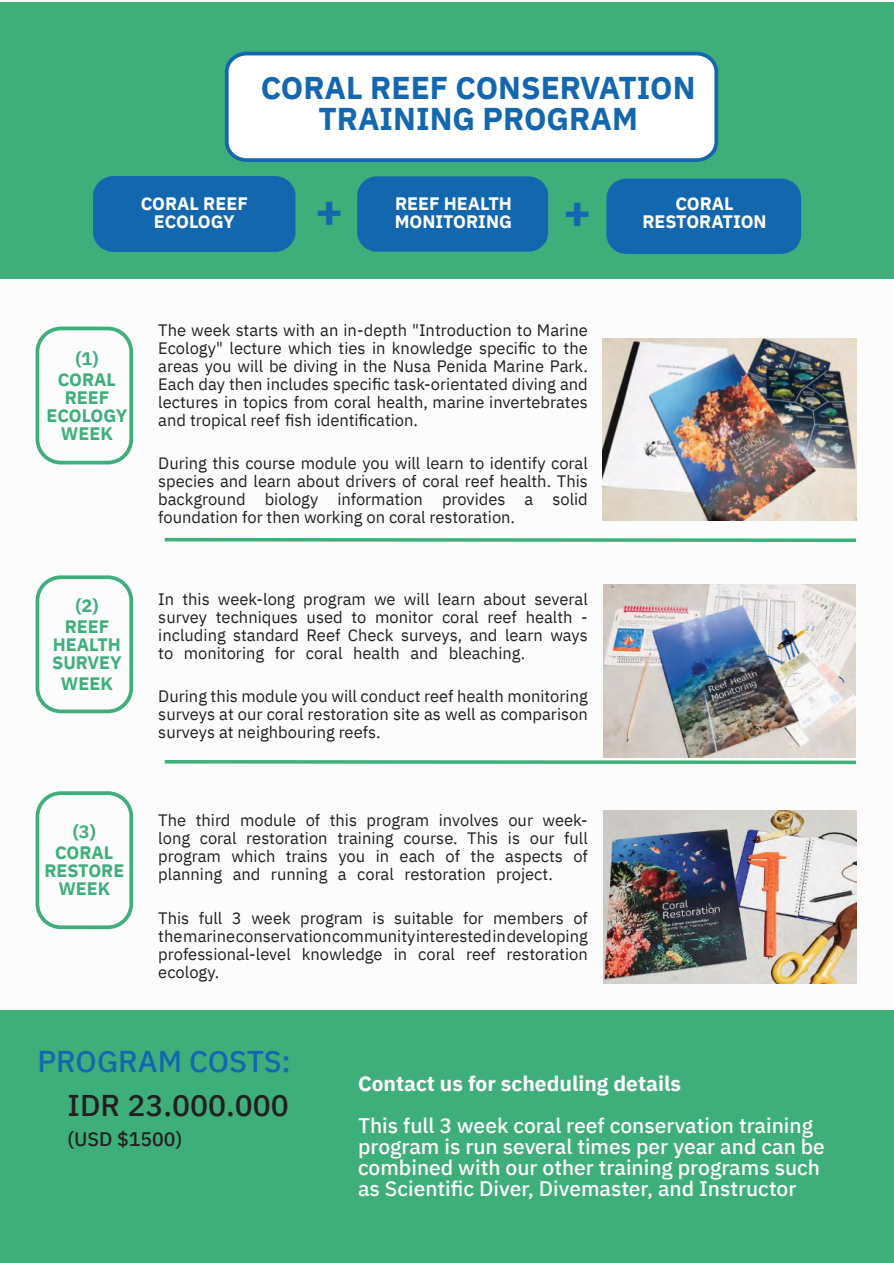
<style>
.page{position:relative;width:894px;height:1263px;background:#fff}
.page>*{position:absolute;margin:0;border:0;box-sizing:border-box;transform-origin:0 0}
.t1{font:700 48.3px "IBM Plex Sans";color:#1367af}
.t2{font:700 31.5px/31.5px "IBM Plex Sans";color:#1367af;text-align:center}
.t3{font:500 30px "IBM Plex Sans";color:#1367af}
.t4{font:500 30px "IBM Plex Sans";color:#231f20}
.t5{font:500 21px/21px "IBM Plex Sans";color:#fff}
.t6{font:700 21px "IBM Plex Sans";color:#fff}
.t7{font:500 19.5px "IBM Plex Sans";color:#231f20}
.t8{font:700 18px/18px "IBM Plex Sans";color:#3eaf7a;text-align:center}
.t9{font:700 18px/18px "IBM Plex Sans";color:#fff;text-align:center}
.t10{font:16.5px/18px "IBM Plex Sans";color:#231f20;text-align:justify}
</style>
<div class="page">
<div style="left:0;top:2px;width:893px;height:1261px;background:#3eaf7a"></div>
<div style="left:0;top:279px;width:893px;height:730px;background:#fdfcfc"></div>
<div style="left:36px;top:327px;width:97px;height:137px;background:#fdfcfc;border:4px solid #3eaf7a;border-radius:23px"></div>
<svg style="left:165px;top:538px;width:690px;height:4px;background:#55b889"></svg>
<svg style="left:165px;top:760px;width:690px;height:4px;background:#55b88a"></svg>
<div style="left:93px;top:176px;width:202px;height:76px;background:#1367af;border-radius:20px"></div>
<div style="left:357px;top:176px;width:191px;height:76px;background:#1367af;border-radius:20px"></div>
<div style="left:606px;top:179px;width:194px;height:75px;background:#1367af;border-radius:20px"></div>
<div style="left:36px;top:575px;width:97px;height:138px;background:#fdfcfc;border:4px solid #3eaf7a;border-radius:23px"></div>
<div style="left:36px;top:791px;width:97px;height:138px;background:#fdfcfc;border:4px solid #3eaf7a;border-radius:23px"></div>
<img style="left:603px;top:584px;width:251px;height:174px">
<img style="left:602px;top:338px;width:253px;height:182px">
<img style="left:603px;top:810px;width:253px;height:174px">
<div style="left:225px;top:52px;width:493px;height:110px;background:#fff;border:4px solid #1367af;border-radius:19px"></div>
<h2 class="t2" style="left:261px;top:74px;width:436px">CORAL REEF CONSERVATION<br>TRAINING PROGRAM</h2>
<p class="t9" style="left:141px;top:196px;width:109px">CORAL REEF<br>ECOLOGY</p>
<p class="t9" style="left:395px;top:196px;width:119px;text-align:left">REEF HEALTH<br>MONITORING</p>
<h1 class="t1" style="left:315px;top:190px;width:30px">+</h1>
<h1 class="t1" style="left:562px;top:191px;width:30px">+</h1>
<p class="t8" style="left:58px;top:349px;width:60px;line-height:21.1px">(1)<br>CORAL</p>
<p class="t8" style="left:46px;top:390px;width:82px">REEF<br>ECOLOGY<br>WEEK</p>
<p class="t8" style="left:65px;top:596px;width:46px;line-height:21.1px">(2)<br>REEF</p>
<p class="t8" style="left:52px;top:637px;width:71px;text-align:left">HEALTH<br>SURVEY</p>
<p class="t8" style="left:61px;top:676px;width:53px">WEEK</p>
<p class="t8" style="left:55px;top:823px;width:60px;line-height:21.1px">(3)<br>CORAL</p>
<p class="t8" style="left:44px;top:863px;width:81px">RESTORE<br>WEEK</p>
<p class="t10" style="left:158px;top:323px;width:431px">The week starts with an in-depth "Introduction to Marine Ecology" lecture which ties in knowledge specific to the areas you will be diving in the Nusa Penida Marine Park.<br>Each day then includes specific task-orientated diving and lectures in topics from coral health, marine invertebrates and tropical reef fish identification.</p>
<p class="t10" style="left:158px;top:456px;width:431px">During this course module you will learn to identify coral species and learn about drivers of coral reef health. This background biology information provides a solid foundation for then working on coral restoration.</p>
<p class="t10" style="left:158px;top:591px;width:431px">In this week-long program we will learn about several survey techniques used to monitor coral reef health - including standard Reef Check surveys, and learn ways to monitoring for coral health and bleaching.</p>
<p class="t10" style="left:158px;top:688px;width:431px">During this module you will conduct reef health monitoring surveys at our coral restoration site as well as comparison surveys at neighbouring reefs.</p>
<p class="t10" style="left:158px;top:813px;width:431px">The third module of this program involves our week&shy;long coral restoration training course. This is our full program which trains you in each of the aspects of planning and running a coral restoration project.</p>
<p class="t10" style="left:158px;top:910px;width:431px">This full 3 week program is suitable for members of themarineconservationcommunityinterestedindeveloping professional-level knowledge in coral reef restoration ecology.</p>
<h3 class="t3" style="left:37px;top:1049px;width:255px">PROGRAM COSTS:</h3>
<p class="t9" style="left:642px;top:196px;width:126px">CORAL<br>RESTORATION</p>
<h3 class="t4" style="left:68px;top:1093px;width:223px">IDR 23.000.000</h3>
<p class="t7" style="left:68px;top:1131px;width:116px">(USD $1500)</p>
<p class="t6" style="left:358px;top:1075px;width:324px">Contact us for scheduling details</p>
<p class="t5" style="left:358px;top:1117px;width:468px">This full 3 week coral reef conservation training program is run several times per year and can be combined with our other training programs such as Scientific Diver, Divemaster, and Instructor</p>
</div>
